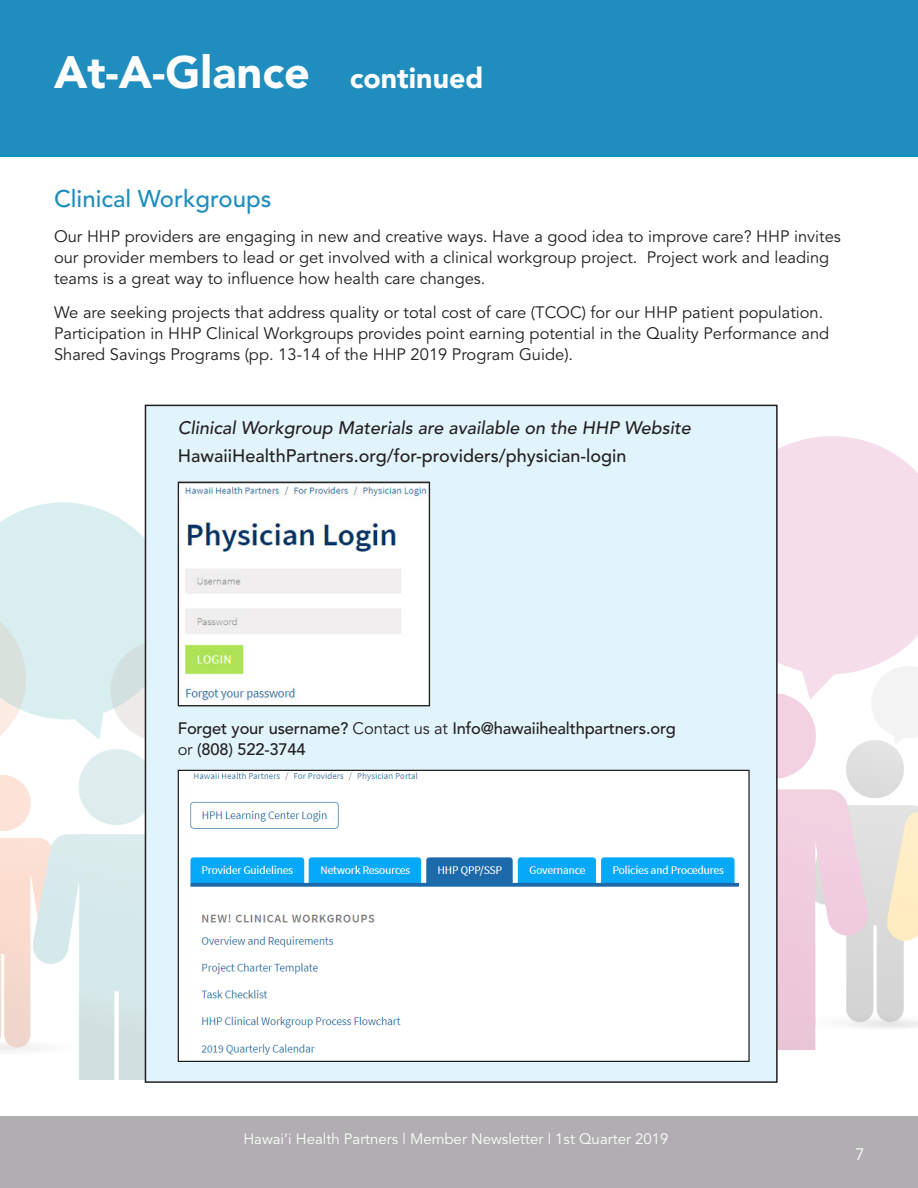
<style>
.page{position:relative;width:918px;height:1188px;background:#fff}
.page>*{position:absolute;margin:0;border:0;box-sizing:border-box;transform-origin:0 0}
.P1{font:900 45px "Avenir";color:#fff}
.P1-2{font:500 24px "Avenir";color:#1f8ebe}
.P1-3{font:500 18px "Avenir";color:#231f20}
.P1-4{font:italic 500 18px "Avenir";color:#231f20}
.P1-5{font:16.5px/21px "Avenir";color:#231f20}
.P1-6{font:500 16.5px/21px "Avenir";letter-spacing:-.01em;color:#231f20}
.t1{font:16.5px "Avenir";color:#fff}
.t2{font:15px "Avenir";color:#fff}
.s1{font-size:28.5px}
.s2{font-weight:400}
</style>
<div class="page">
<div style="left:0;top:1117px;width:918px;height:71px;background:#b0aeb0"></div>
<div style="left:0;top:0;width:918px;height:157px;background:#1f8ebe"></div>
<img style="left:1px;top:467px;width:144px;height:613px">
<img style="left:778px;top:437px;width:140px;height:613px">
<img style="left:0;top:522px;width:1px;height:530px">
<div style="left:145px;top:405px;width:632px;height:677px;background:#e1f4fc"></div>
<div style="left:178px;top:770px;width:571px;height:291px;background:#fff"></div>
<img style="left:190px;top:772px;width:548px;height:284px">
<div style="left:178px;top:770px;width:572px;height:292px;border:1px solid #231f20"></div>
<img style="left:180px;top:484px;width:248px;height:220px">
<div style="left:178px;top:482px;width:252px;height:224px;border:1px solid #231f20"></div>
<p class="P1" style="left:54px;top:45px;width:431px">At-A-Glance <span class="s1">continued</span></p>
<p class="P1-2" style="left:54px;top:185px;width:219px">Clinical Workgroups</p>
<p class="P1-5" style="left:54px;top:226px;width:788px">Our HHP providers are engaging in new and creative ways. Have a good idea to improve care? HHP invites our provider members to lead or get involved with a clinical workgroup project. Project work and leading teams is a great way to influence how health care changes.</p>
<p class="P1-5" style="left:54px;top:303px;width:777px">We are seeking projects that address quality or total cost of care (TCOC) for our HHP patient population.<br>Participation in HHP Clinical Workgroups provides point earning potential in the Quality Performance and<br>Shared Savings Programs (pp. 13-14 of the HHP 2019 Program Guide).</p>
<p class="P1-4" style="left:178px;top:418px;width:515px">Clinical Workgroup Materials are available on the HHP Website</p>
<p class="P1-3" style="left:178px;top:445px;width:450px">HawaiiHealthPartners.org/for-providers/physician-login</p>
<p class="P1-6" style="left:178px;top:718px;width:500px">Forget your username? <span class="s2">Contact us at</span> Info@hawaiihealthpartners.org <span class="s2">or</span> (808) 522-3744</p>
<p class="t2" style="left:243px;top:1130px;width:427px">Hawai’i Health Partners | Member Newsletter | 1st Quarter 2019</p>
<p class="t1" style="left:856px;top:1145px;width:11px">7</p>
</div>
